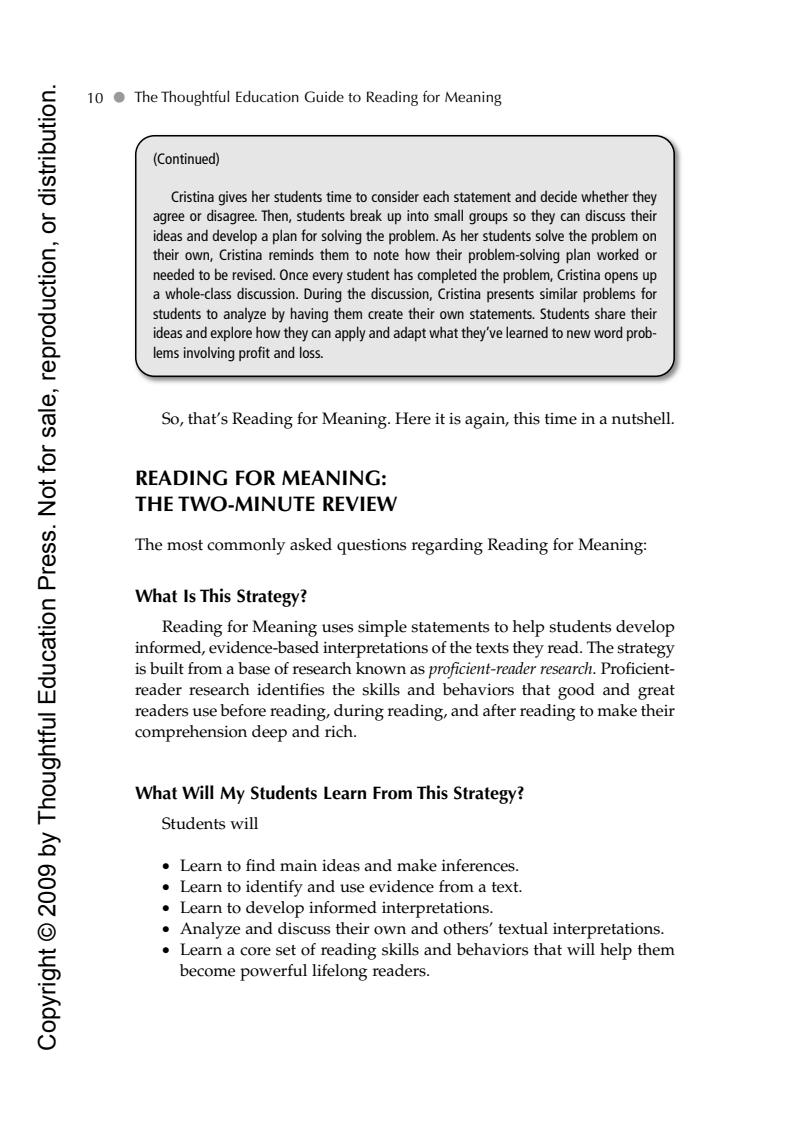
<style>
.page{position:relative;width:810px;height:1134px;background:#fff}
.page>*{position:absolute;margin:0;border:0;box-sizing:border-box;transform-origin:0 0}
.t1{font:24px "Arial";color:#000}
.t2{font:700 21px/25.5px "Optima";color:#000}
.t3{font:700 18px "Optima";color:#000}
.t4{font:16.5px/21px "Palatino";color:#000;text-align:justify}
.t5{font:condensed 15px/19.5px "Frutiger";color:#000;text-align:justify}
.t6{font:15px "Optima";color:#000}
.s1{color:#999}
.s2{font-style:italic}
</style>
<div class="page">
<img style="left:134px;top:134px;width:548px;height:250px">
<div style="left:135px;top:135px;width:540px;height:242px;background:#e6e6e6"></div>
<h1 class="t1" style="left:31px;top:1051px;width:969px;rotate:-90deg">Copyright © 2009 by Thoughtful Education Press. Not for sale, reproduction, or distribution.</h1>
<p class="t6" style="left:87px;top:91px;width:416px">10 <span class="s1">•</span> The Thoughtful Education Guide to Reading for Meaning</p>
<p class="t5" style="left:153px;top:150px;width:68px">(Continued)</p>
<p class="t5" style="left:153px;top:188px;width:506px;text-indent:18px">Cristina gives her students time to consider each statement and decide whether they agree or disagree. Then, students break up into small groups so they can discuss their ideas and develop a plan for solving the problem. As her students solve the problem on their own, Cristina reminds them to note how their problem-solving plan worked or needed to be revised. Once every student has completed the problem, Cristina opens up a whole-class discussion. During the discussion, Cristina presents similar problems for students to analyze by having them create their own statements. Students share their ideas and explore how they can apply and adapt what they’ve learned to new word prob&shy;lems involving profit and loss.</p>
<p class="t4" style="left:162px;top:410px;width:515px">So, that’s Reading for Meaning. Here it is again, this time in a nutshell.</p>
<p class="t2" style="left:135px;top:467px;width:264px">READING FOR MEANING:<br>THE TWO-MINUTE REVIEW</p>
<p class="t4" style="left:135px;top:536px;width:514px">The most commonly asked questions regarding Reading for Meaning:</p>
<p class="t3" style="left:135px;top:589px;width:174px">What Is This Strategy?</p>
<p class="t4" style="left:135px;top:618px;width:542px;text-indent:27px">Reading for Meaning uses simple statements to help students develop informed, evidence-based interpretations of the texts they read. The strategy is built from a base of research known as <span class="s2">proficient-reader research</span>. Proficient&shy;reader research identifies the skills and behaviors that good and great readers use before reading, during reading, and after reading to make their comprehension deep and rich.</p>
<p class="t3" style="left:135px;top:785px;width:391px">What Will My Students Learn From This Strategy?</p>
<p class="t4" style="left:162px;top:815px;width:98px">Students will</p>
<p class="t4" style="left:162px;top:857px;width:359px">• Learn to find main ideas and make inferences.</p>
<p class="t4" style="left:162px;top:878px;width:362px">• Learn to identify and use evidence from a text.</p>
<p class="t4" style="left:162px;top:899px;width:333px">• Learn to develop informed interpretations.</p>
<p class="t4" style="left:162px;top:920px;width:504px">• Analyze and discuss their own and others’ textual interpretations.</p>
<p class="t4" style="left:180px;top:941px;width:497px;text-indent:-18px">• Learn a core set of reading skills and behaviors that will help them become powerful lifelong readers.</p>
</div>
